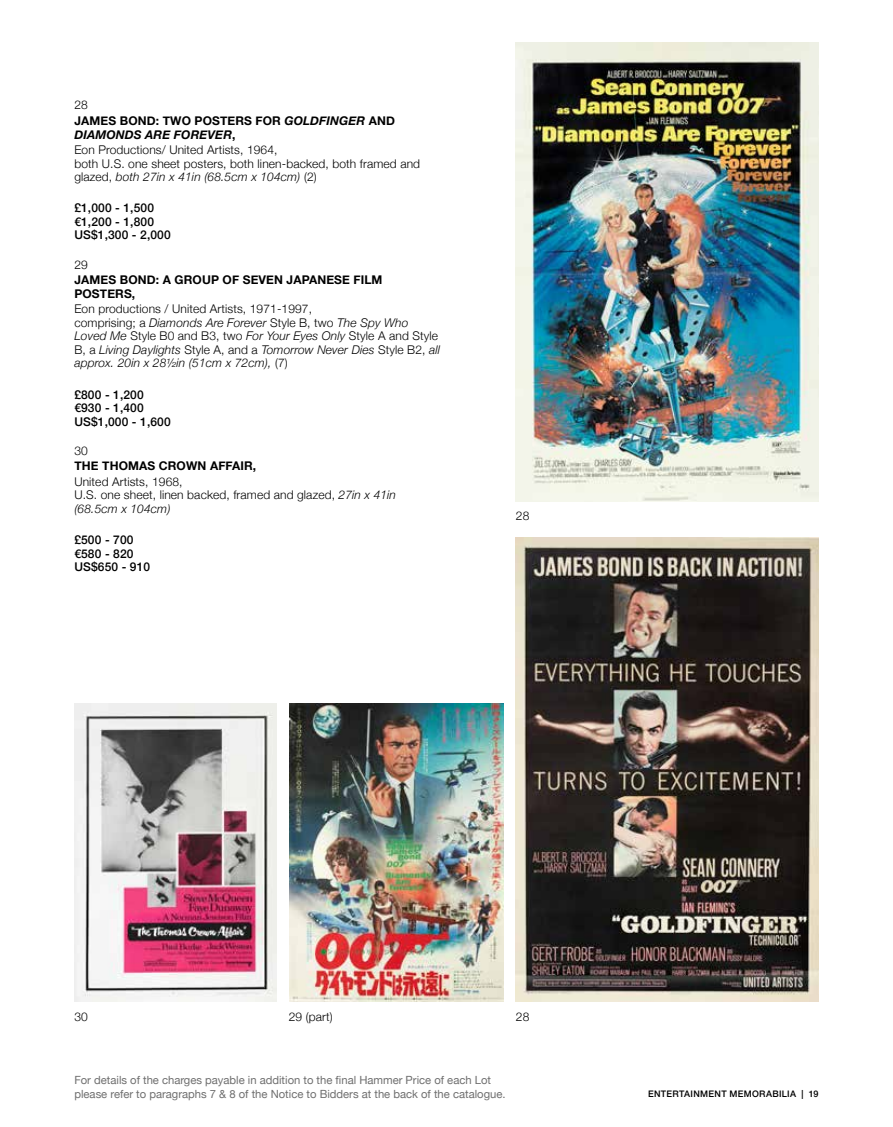
<style>
.page{position:relative;width:893px;height:1127px;background:#fff}
.page>*{position:absolute;margin:0;border:0;box-sizing:border-box;transform-origin:0 0}
.t1{font:300 12px/13.5px "Helvetica Neue";letter-spacing:.01em;color:#000}
.t2{font:700 12px/15.6px "Helvetica Neue";letter-spacing:.01em;color:#000}
.t3{font:500 12px/13.5px "Helvetica Neue";letter-spacing:.01em;color:#000}
.t4{font:11.25px/13.5px "Helvetica Neue";color:#6f6f6f}
.t5{font:500 9px "Helvetica Neue";letter-spacing:.035em;color:#000}
.s1{font-weight:300}
.s2{font-style:italic}
.s3{font-weight:700;font-style:italic}
.s4{font-weight:700}
</style>
<div class="page">
<img style="left:74px;top:704px;width:203px;height:298px">
<img style="left:516px;top:43px;width:303px;height:458px">
<img style="left:516px;top:537px;width:303px;height:465px">
<img style="left:290px;top:704px;width:213px;height:298px">
<p class="t2" style="left:74px;top:98px;width:322px"><span class="s1">28<br></span>JAMES BOND: TWO POSTERS FOR <span class="s2">GOLDFINGER</span> AND</p>
<p class="t1" style="left:74px;top:126px;width:205px;line-height:15.6px"><span class="s3">DIAMONDS ARE FOREVER</span><span class="s4">,<br></span>Eon Productions/ United Artists, 1964,</p>
<p class="t1" style="left:74px;top:156px;width:347px">both U.S. one sheet posters, both linen-backed, both framed and glazed, <span class="s2">both 27in x 41in (68.5cm x 104cm)</span> (2)</p>
<p class="t3" style="left:74px;top:200px;width:98px">£1,000 - 1,500 €1,200 - 1,800<br>US$1,300 - 2,000</p>
<p class="t1" style="left:74px;top:257px;width:15px">29</p>
<p class="t2" style="left:74px;top:273px;width:310px;line-height:13.5px">JAMES BOND: A GROUP OF SEVEN JAPANESE FILM<br>POSTERS,</p>
<p class="t1" style="left:74px;top:301px;width:367px">Eon productions / United Artists, 1971-1997,<br>comprising; a <span class="s2">Diamonds Are Forever</span> Style B, two <span class="s2">The Spy Who Loved Me</span> Style B0 and B3, two <span class="s2">For Your Eyes Only</span> Style A and Style B, a <span class="s2">Living Daylights</span> Style A, and a <span class="s2">Tomorrow Never Dies</span> Style B2, <span class="s2">all approx. 20in x 28½in (51cm x 72cm),</span> (7)</p>
<p class="t3" style="left:74px;top:387px;width:98px">£800 - 1,200 €930 - 1,400<br>US$1,000 - 1,600</p>
<p class="t1" style="left:74px;top:443px;width:15px">30</p>
<p class="t2" style="left:74px;top:459px;width:183px">THE THOMAS CROWN AFFAIR,</p>
<p class="t1" style="left:74px;top:474px;width:323px">United Artists, 1968,<br>U.S. one sheet, linen backed, framed and glazed, <span class="s2">27in x 41in (68.5cm x 104cm)</span></p>
<p class="t3" style="left:74px;top:532px;width:77px">£500 - 700 €580 - 820<br>US$650 - 910</p>
<p class="t1" style="left:516px;top:508px;width:15px">28</p>
<p class="t1" style="left:74px;top:1008px;width:15px">30</p>
<p class="t1" style="left:289px;top:1008px;width:45px">29 (part)</p>
<p class="t1" style="left:516px;top:1008px;width:15px">28</p>
<p class="t4" style="left:74px;top:1074px;width:433px">For details of the charges payable in addition to the final Hammer Price of each Lot please refer to paragraphs 7 &amp; 8 of the Notice to Bidders at the back of the catalogue.</p>
<p class="t5" style="left:648px;top:1087px;width:172px">ENTERTAINMENT MEMORABILIA | 19</p>
</div>
